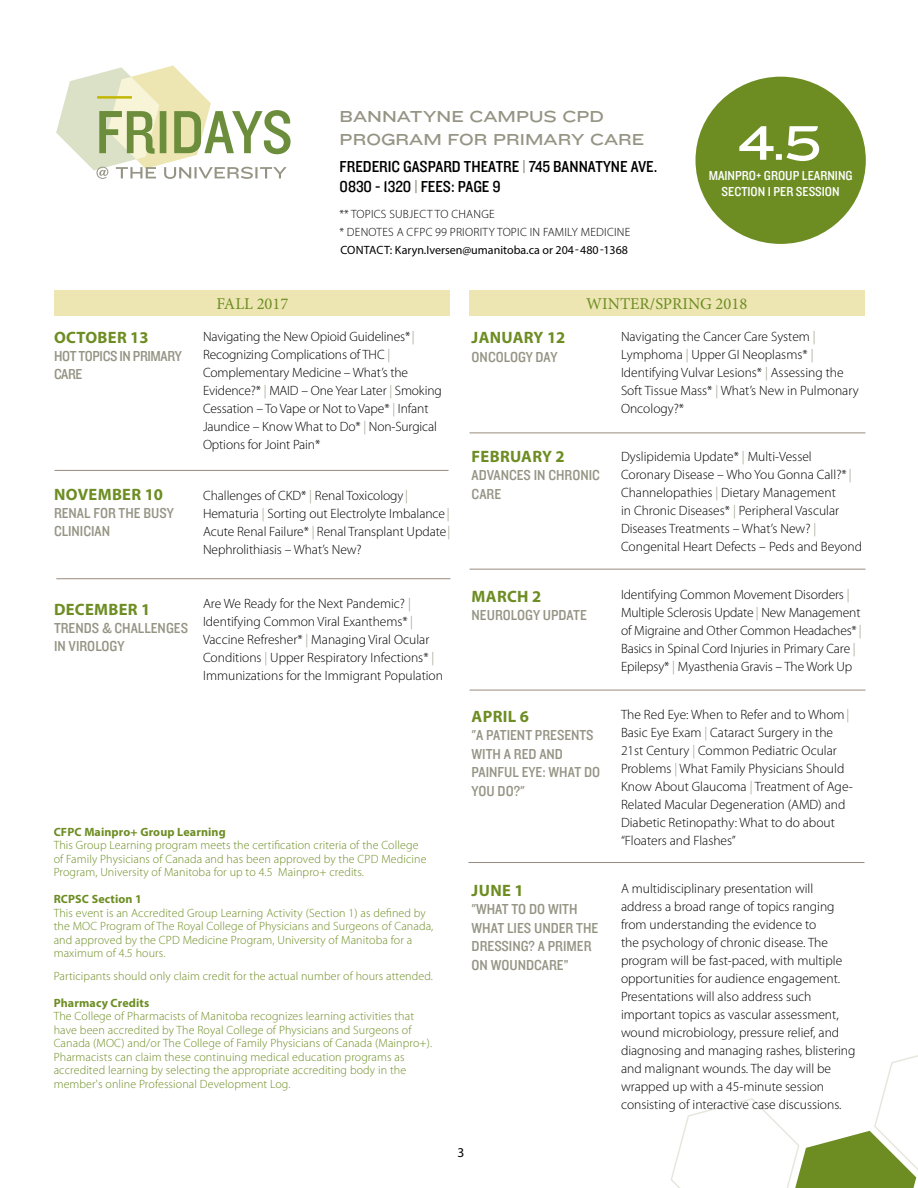
<style>
.page{position:relative;width:918px;height:1188px;background:#fff}
.page>*{position:absolute;margin:0;border:0;box-sizing:border-box;transform-origin:0 0}
.t1{font:700 16.5px "Myriad Pro";letter-spacing:.02em;color:#6d8d23}
.t2{font:16.5px/19.8px "Knockout 30 Junior Welterwt";color:#000}
.t3{font:16.5px/22.5px "Knockout HTF34 Junior Sumo";color:#959484}
.t4{font:16.5px "Minion Pro";color:#6d8d23}
.t5{font:15px/18.6px "Knockout 30 Junior Welterwt";color:#959484}
.t6{font:15px/18px "Knockout 30 Junior Welterwt";letter-spacing:-.025em;color:#959484}
.t7{font:300 13.5px/18px "Myriad Pro";color:#000}
.t8{font:13.5px/16.2px "Knockout 30 Junior Welterwt";color:#fff;text-align:center}
.t9{font:13.5px "Myriad Pro";color:#000}
.t10{font:300 12px/13.5px "Myriad Pro";letter-spacing:.01em;color:#6d8d23}
.t11{font:300 12px/18px "Myriad Pro";letter-spacing:.02em;color:#000}
.t12{font:700 12px "Myriad Pro";letter-spacing:.01em;color:#6d8d23}
.t13{font:12px "Myriad Pro";color:#000}
.s1{color:#959484}
</style>
<div class="page">
<div style="left:696px;top:77px;width:170px;height:167px;background:#6d8d23;border-radius:50%"></div>
<svg style="left:739px;top:126px;width:80px;height:35px"></svg>
<svg style="left:56px;top:66px;width:235px;height:113px"></svg>
<hr style="left:97px;top:96px;width:35px;height:3px;background:#c3b600">
<hr style="left:54px;top:470px;width:395px;height:1px;background:#9a8b7d">
<hr style="left:56px;top:578px;width:394px;height:1px;background:#9a8b7d">
<hr style="left:470px;top:433px;width:396px;height:1px;background:#9a8b7d">
<hr style="left:470px;top:569px;width:396px;height:1px;background:#9a8b7d">
<hr style="left:470px;top:690px;width:396px;height:1px;background:#9a8b7d">
<hr style="left:468px;top:862px;width:396px;height:1px;background:#9a8b7d">
<div style="left:54px;top:291px;width:396px;height:25px;background:#ede6b3"></div>
<div style="left:469px;top:291px;width:396px;height:25px;background:#ede6b3"></div>
<svg style="left:670px;top:1055px;width:248px;height:133px"></svg>
<p class="t3" style="left:340px;top:106px;width:306px">BANNATYNE CAMPUS CPD<br>PROGRAM FOR PRIMARY CARE</p>
<p class="t2" style="left:340px;top:156px;width:319px">FREDERIC GASPARD THEATRE <span class="s1">|</span> 745 BANNATYNE AVE.<br>0830 - 1320 <span class="s1">|</span> FEES: PAGE 9</p>
<p class="t11" style="left:339px;top:205px;width:292px">** TOPICS SUBJECT TO CHANGE<br>* DENOTES A CFPC 99 PRIORITY TOPIC IN FAMILY MEDICINE</p>
<p class="t13" style="left:340px;top:243px;width:289px">CONTACT: Karyn.Iversen@umanitoba.ca or 204 - 480-1368</p>
<p class="t8" style="left:709px;top:167px;width:145px">MAINPRO+ GROUP LEARNING<br>SECTION I PER SESSION</p>
<p class="t4" style="left:217px;top:293px;width:73px">FALL 2017</p>
<p class="t4" style="left:586px;top:293px;width:163px">WINTER/SPRING 2018</p>
<p class="t1" style="left:54px;top:327px;width:96px">OCTOBER 13</p>
<p class="t6" style="left:54px;top:346px;width:129px">HOT TOPICS IN PRIMARY<br>CARE</p>
<p class="t1" style="left:54px;top:483px;width:111px">NOVEMBER 10</p>
<p class="t5" style="left:54px;top:503px;width:121px;line-height:18px">RENAL FOR THE BUSY<br>CLINICIAN</p>
<p class="t7" style="left:203px;top:327px;width:240px">Navigating the New Opioid Guidelines*<span class="s1">| </span>Recognizing Complications of THC <span class="s1">| </span>Complementary Medicine – What’s the Evidence?* <span class="s1">|</span> MAID – One Year Later <span class="s1">|</span> Smoking Cessation – To Vape or Not to Vape* <span class="s1">|</span> Infant Jaundice – Know What to Do* <span class="s1">|</span> Non-Surgical Options for Joint Pain*</p>
<p class="t7" style="left:203px;top:486px;width:249px">Challenges of CKD* <span class="s1">|</span> Renal Toxicology <span class="s1">| </span>Hematuria <span class="s1">|</span> Sorting out Electrolyte Imbalance <span class="s1">| </span>Acute Renal Failure* <span class="s1">|</span> Renal Transplant Update<span class="s1">| </span>Nephrolithiasis – What’s New?</p>
<p class="t1" style="left:54px;top:598px;width:98px">DECEMBER 1</p>
<p class="t5" style="left:54px;top:618px;width:136px;line-height:18px">TRENDS &amp; CHALLENGES<br>IN VIROLOGY</p>
<p class="t7" style="left:203px;top:594px;width:242px">Are We Ready for the Next Pandemic? <span class="s1">| </span>Identifying Common Viral Exanthems* <span class="s1">| </span>Vaccine Refresher* <span class="s1">|</span> Managing Viral Ocular Conditions <span class="s1">|</span> Upper Respiratory Infections* <span class="s1">| </span>Immunizations for the Immigrant Population</p>
<p class="t12" style="left:54px;top:824px;width:174px">CFPC Mainpro+ Group Learning</p>
<p class="t10" style="left:54px;top:838px;width:374px">This Group Learning program meets the certification criteria of the College of Family Physicians of Canada and has been approved by the CPD Medicine<br>Program, University of Manitoba for up to 4.5 Mainpro+ credits.</p>
<p class="t12" style="left:54px;top:891px;width:90px">RCPSC Section 1</p>
<p class="t10" style="left:54px;top:906px;width:381px">This event is an Accredited Group Learning Activity (Section 1) as defined by the MOC Program of The Royal College of Physicians and Surgeons of Canada, and approved by the CPD Medicine Program, University of Manitoba for a maximum of 4.5 hours.</p>
<p class="t10" style="left:54px;top:969px;width:381px">Participants should only claim credit for the actual number of hours attended.</p>
<p class="t12" style="left:54px;top:995px;width:97px">Pharmacy Credits</p>
<p class="t10" style="left:54px;top:1009px;width:380px">The College of Pharmacists of Manitoba recognizes learning activities that have been accredited by The Royal College of Physicians and Surgeons of Canada (MOC) and/or The College of Family Physicians of Canada (Mainpro+).<br>Pharmacists can claim these continuing medical education programs as accredited learning by selecting the appropriate accrediting body in the member's online Professional Development Log.</p>
<p class="t1" style="left:472px;top:327px;width:95px">JANUARY 12</p>
<p class="t5" style="left:472px;top:347px;width:87px">ONCOLOGY DAY</p>
<p class="t1" style="left:472px;top:445px;width:95px">FEBRUARY 2</p>
<p class="t5" style="left:472px;top:465px;width:130px">ADVANCES IN CHRONIC<br>CARE</p>
<p class="t1" style="left:472px;top:585px;width:71px">MARCH 2</p>
<p class="t5" style="left:472px;top:605px;width:117px">NEUROLOGY UPDATE</p>
<p class="t1" style="left:472px;top:705px;width:59px">APRIL 6</p>
<p class="t5" style="left:472px;top:725px;width:130px">"A PATIENT PRESENTS<br>WITH A RED AND<br>PAINFUL EYE: WHAT DO<br>YOU DO?"</p>
<p class="t1" style="left:472px;top:879px;width:53px">JUNE 1</p>
<p class="t5" style="left:472px;top:899px;width:128px">"WHAT TO DO WITH<br>WHAT LIES UNDER THE<br>DRESSING? A PRIMER<br>ON WOUNDCARE”</p>
<p class="t9" style="left:457px;top:1144px;width:8px">3</p>
<p class="t7" style="left:621px;top:327px;width:239px">Navigating the Cancer Care System <span class="s1">| </span>Lymphoma <span class="s1">|</span> Upper GI Neoplasms* <span class="s1">| </span>Identifying Vulvar Lesions* <span class="s1">|</span> Assessing the Soft Tissue Mass* <span class="s1">|</span> What’s New in Pulmonary Oncology?*</p>
<p class="t7" style="left:621px;top:447px;width:243px">Dyslipidemia Update* <span class="s1">|</span> Multi-Vessel Coronary Disease – Who You Gonna Call?* <span class="s1">| </span>Channelopathies <span class="s1">|</span> Dietary Management<br>in Chronic Diseases* <span class="s1">|</span> Peripheral Vascular Diseases Treatments – What’s New? <span class="s1">| </span>Congenital Heart Defects – Peds and Beyond</p>
<p class="t7" style="left:621px;top:585px;width:242px">Identifying Common Movement Disorders <span class="s1">| </span>Multiple Sclerosis Update <span class="s1">|</span> New Management of Migraine and Other Common Headaches*<span class="s1">| </span>Basics in Spinal Cord Injuries in Primary Care <span class="s1">| </span>Epilepsy* <span class="s1">|</span> Myasthenia Gravis – The Work Up</p>
<p class="t7" style="left:621px;top:705px;width:233px">The Red Eye: When to Refer and to Whom <span class="s1">| </span>Basic Eye Exam <span class="s1">|</span> Cataract Surgery in the 21st Century <span class="s1">|</span> Common Pediatric Ocular Problems <span class="s1">|</span> What Family Physicians Should Know About Glaucoma <span class="s1">|</span> Treatment of Age-Related Macular Degeneration (AMD) and Diabetic Retinopathy: What to do about “Floaters and Flashes”</p>
<p class="t7" style="left:621px;top:879px;width:236px">A multidisciplinary presentation will address a broad range of topics ranging from understanding the evidence to<br>the psychology of chronic disease. The program will be fast-paced, with multiple opportunities for audience engagement.<br>Presentations will also address such important topics as vascular assessment, wound microbiology, pressure relief, and diagnosing and managing rashes, blistering and malignant wounds. The day will be wrapped up with a 45-minute session consisting of interactive case discussions.</p>
</div>
